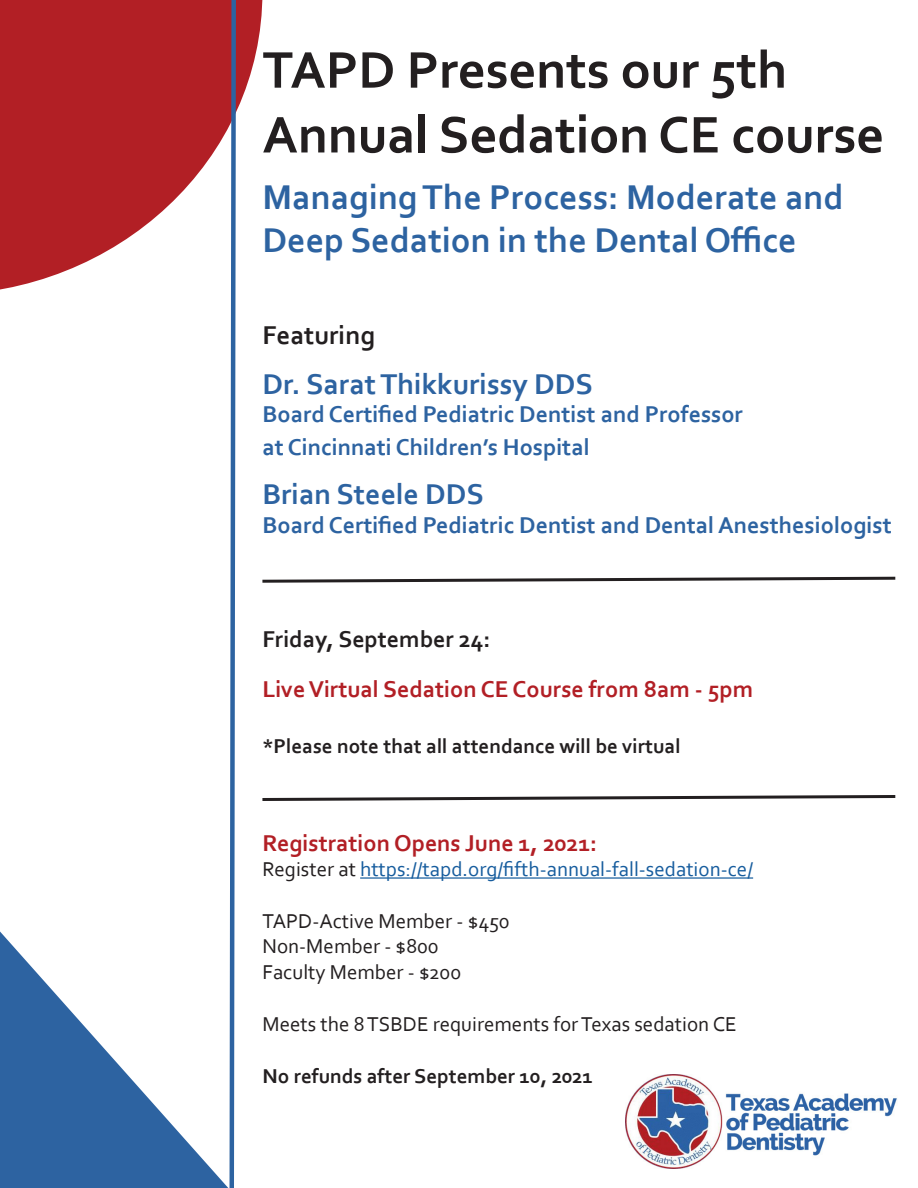
<style>
.page{position:relative;width:918px;height:1188px;background:#fff}
.page>*{position:absolute;margin:0;border:0;box-sizing:border-box;transform-origin:0 0}
.t1{font:700 54px/64.8px "Corbel";color:#231f20}
.t2{font:700 36px/43.2px "Corbel";color:#2d63a1}
.t3{font:700 30px "Corbel";color:#2d63a1}
.t4{font:700 27px "Corbel";color:#231f20}
.t5{font:700 24px/32.4px "Corbel";color:#2d63a1}
.t6{font:700 24px "Corbel";color:#b21f25}
.t7{font:700 24px "Corbel";color:#231f20}
.t8{font:21px "Corbel";color:#231f20}
.t9{font:700 21px "Corbel";color:#231f20}
.t10{font:21px "Corbel";color:#175d9e}
.s1{color:#231f20}
</style>
<div class="page">
<svg style="left:0;top:0;width:262px;height:290px;fill:#b21f25"></svg>
<img style="left:625px;top:1074px;width:272px;height:94px">
<hr style="left:360px;top:877px;width:393px;height:2px;background:#175d9e">
<svg style="left:227px;top:0;width:11px;height:1188px"></svg>
<svg style="left:262px;top:576px;width:634px;height:7px"></svg>
<svg style="left:0;top:932px;width:228px;height:256px;fill:#2d63a1"></svg>
<svg style="left:262px;top:795px;width:634px;height:6px"></svg>
<p class="t1" style="left:262px;top:36px;width:623px">TAPD Presents our 5th<br>Annual Sedation CE course</p>
<p class="t2" style="left:262px;top:175px;width:583px">Managing The Process: Moderate and<br>Deep Sedation in the Dental Office</p>
<p class="t4" style="left:262px;top:318px;width:114px">Featuring</p>
<p class="t3" style="left:262px;top:365px;width:332px">Dr. Sarat Thikkurissy DDS</p>
<p class="t5" style="left:262px;top:398px;width:482px">Board Certified Pediatric Dentist and Professor at Cincinnati Children’s Hospital</p>
<p class="t3" style="left:262px;top:476px;width:223px">Brian Steele DDS</p>
<p class="t5" style="left:262px;top:508px;width:631px">Board Certified Pediatric Dentist and Dental Anesthesiologist</p>
<p class="t7" style="left:262px;top:625px;width:229px">Friday, September 24:</p>
<p class="t6" style="left:262px;top:674px;width:492px">Live Virtual Sedation CE Course from 8am - 5pm</p>
<p class="t9" style="left:262px;top:733px;width:420px">*Please note that all attendance will be virtual</p>
<p class="t6" style="left:262px;top:828px;width:336px">Registration Opens June 1, 2021:</p>
<p class="t10" style="left:262px;top:856px;width:492px"><span class="s1">Register at</span> https://tapd.org/fifth-annual-fall-sedation-ce/</p>
<p class="t8" style="left:262px;top:908px;width:249px">TAPD-Active Member - $450</p>
<p class="t8" style="left:262px;top:933px;width:178px">Non-Member - $800</p>
<p class="t8" style="left:262px;top:959px;width:200px">Faculty Member - $200</p>
<p class="t8" style="left:262px;top:1011px;width:476px">Meets the 8 TSBDE requirements for Texas sedation CE</p>
<p class="t9" style="left:262px;top:1063px;width:332px">No refunds after September 10, 2021</p>
</div>
